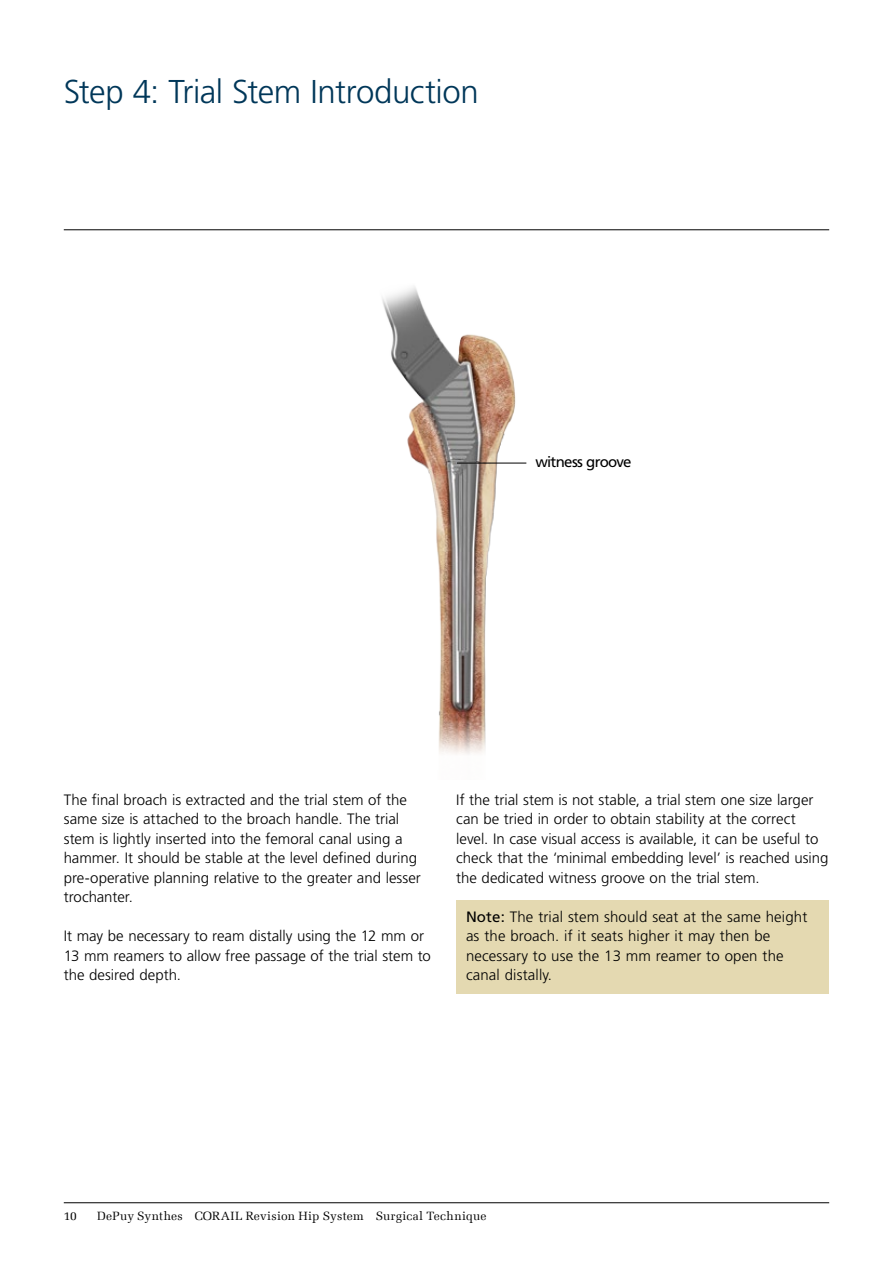
<style>
.page{position:relative;width:893px;height:1263px;background:#fff}
.page>*{position:absolute;margin:0;border:0;box-sizing:border-box;transform-origin:0 0}
.t1{font:300 33px "Frutiger LT Std";letter-spacing:-.015em;color:#003759}
.t2{font:300 15px/19.5px "Frutiger LT Std";color:#000}
.t3{font:15px "Frutiger LT Std";letter-spacing:-.045em;color:#000}
.t4{font:12px "Melior Com";letter-spacing:.015em;color:#000}
.s1{font-weight:400}
</style>
<div class="page">
<hr style="left:64px;top:1202px;width:765px;height:1px;background:#000">
<img style="left:339px;top:229px;width:216px;height:525px">
<hr style="left:64px;top:230px;width:765px;height:1px;background:#000">
<div style="left:456px;top:901px;width:373px;height:93px;background:#e4d9b1"></div>
<hr style="left:457px;top:463px;width:69px;height:1px;background:#000">
<h1 class="t1" style="left:64px;top:73px;width:417px">Step 4: Trial Stem Introduction</h1>
<p class="t3" style="left:535px;top:453px;width:98px">witness groove</p>
<p class="t2" style="left:64px;top:790px;width:359px">The final broach is extracted and the trial stem of the same size is attached to the broach handle. The trial stem is lightly inserted into the femoral canal using a hammer. It should be stable at the level defined during pre-operative planning relative to the greater and lesser trochanter.</p>
<p class="t2" style="left:64px;top:927px;width:369px">It may be necessary to ream distally using the 12 mm or<br>13 mm reamers to allow free passage of the trial stem to the desired depth.</p>
<p class="t2" style="left:456px;top:790px;width:374px">If the trial stem is not stable, a trial stem one size larger can be tried in order to obtain stability at the correct level. In case visual access is available, it can be useful to check that the ‘minimal embedding level’ is reached using the dedicated witness groove on the trial stem.</p>
<p class="t2" style="left:466px;top:907px;width:343px"><span class="s1">Note:</span> The trial stem should seat at the same height as the broach. if it seats higher it may then be necessary to use the 13 mm reamer to open the canal distally.</p>
<p class="t4" style="left:64px;top:1209px;width:14px">10</p>
<p class="t4" style="left:97px;top:1209px;width:391px">DePuy Synthes CORAIL Revision Hip System Surgical Technique</p>
</div>
